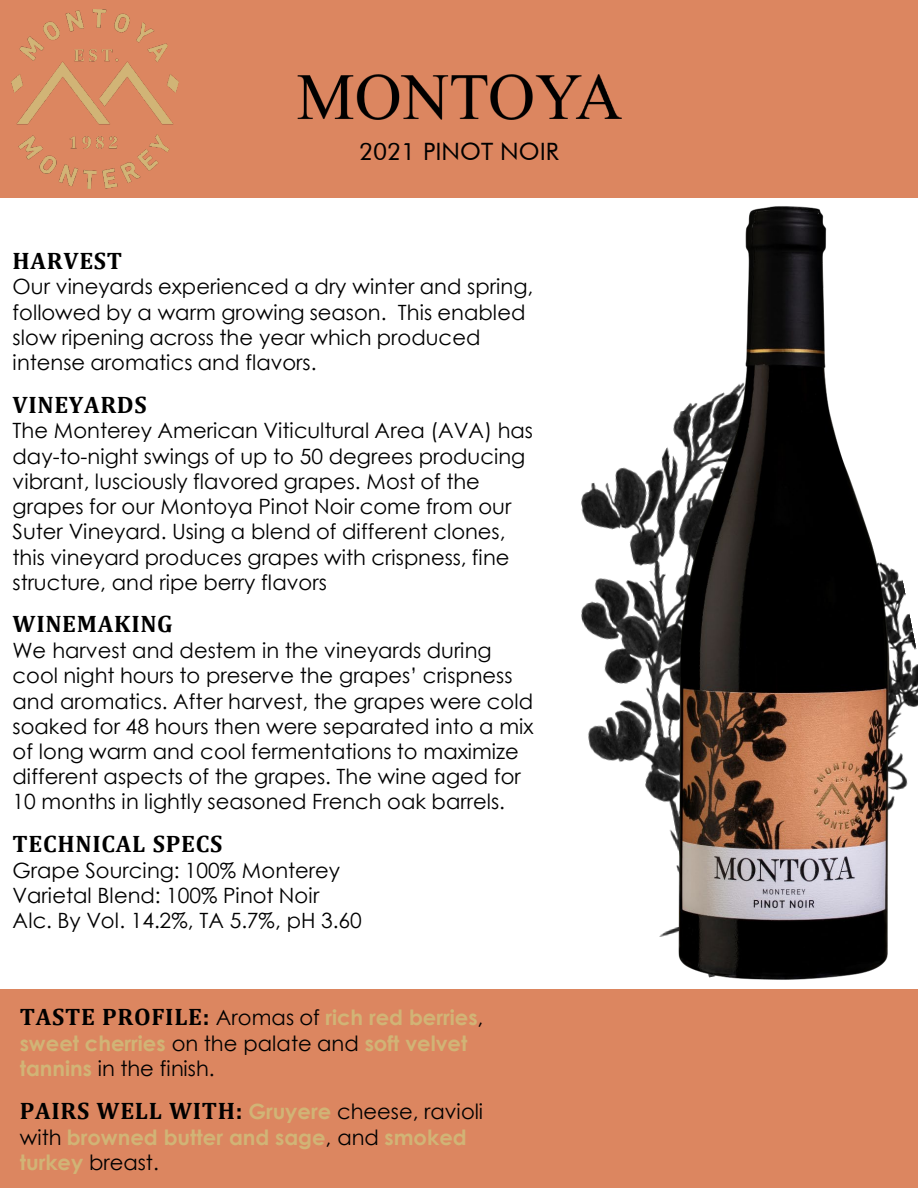
<style>
.page{position:relative;width:918px;height:1188px;background:#fff}
.page>*{position:absolute;margin:0;border:0;box-sizing:border-box;transform-origin:0 0}
.t1{font:700 24px "Cambria";letter-spacing:.03em;color:#000}
.t2{font:24px "Futura BT";color:#000}
.t3{font:21px/25.2px "Century Gothic";color:#000}
.t4{font:700 21px/25.5px "Century Gothic";color:#d1b476}
.s1{font-family:"Cambria";font-size:24px;color:#000}
.s2{font-weight:400;color:#000}
.s3{font-family:"Century Gothic";font-size:21px;color:#d1b476}
.s4{font-family:"Century Gothic";font-weight:400;font-size:21px}
</style>
<div class="page">
<img style="left:427px;top:467px;width:217px;height:523px">
<div style="left:0;top:990px;width:918px;height:198px;background:#dc8660"></div>
<div style="left:0;top:0;width:918px;height:197px;background:#dc8660"></div>
<img style="left:297px;top:74px;width:325px;height:46px">
<img style="left:644px;top:206px;width:274px;height:784px">
<img style="left:11px;top:10px;width:167px;height:178px">
<p class="t2" style="left:359px;top:137px;width:201px">2021 PINOT NOIR</p>
<p class="t1" style="left:13px;top:243px;width:111px">HARVEST</p>
<p class="t3" style="left:13px;top:274px;width:522px">Our vineyards experienced a dry winter and spring, followed by a warm growing season. This enabled slow ripening across the year which produced intense aromatics and flavors.</p>
<p class="t1" style="left:13px;top:387px;width:136px">VINEYARDS</p>
<p class="t3" style="left:13px;top:418px;width:522px">The Monterey American Viticultural Area (AVA) has day-to-night swings of up to 50 degrees producing vibrant, lusciously flavored grapes. Most of the grapes for our Montoya Pinot Noir come from our Suter Vineyard. Using a blend of different clones, this vineyard produces grapes with crispness, fine structure, and ripe berry flavors</p>
<p class="t1" style="left:13px;top:607px;width:162px">WINEMAKING</p>
<p class="t3" style="left:13px;top:638px;width:523px">We harvest and destem in the vineyards during cool night hours to preserve the grapes’ crispness and aromatics. After harvest, the grapes were cold soaked for 48 hours then were separated into a mix of long warm and cool fermentations to maximize different aspects of the grapes. The wine aged for 10 months in lightly seasoned French oak barrels.</p>
<p class="t1" style="left:13px;top:827px;width:211px">TECHNICAL SPECS</p>
<p class="t3" style="left:13px;top:857px;width:329px">Grape Sourcing: 100% Monterey</p>
<p class="t3" style="left:13px;top:882px;width:308px">Varietal Blend: 100% Pinot Noir</p>
<p class="t3" style="left:13px;top:908px;width:351px">Alc. By Vol. 14.2%, TA 5.7%, pH 3.60</p>
<p class="t4" style="left:20px;top:1004px;width:465px"><span class="s1">TASTE PROFILE:</span> <span class="s2">Aromas of</span> rich red berries<span class="s2">, </span>sweet cherries <span class="s2">on the palate and</span> soft velvet tannins <span class="s2">in the finish.</span></p>
<p class="t1" style="left:20px;top:1093px;width:465px">PAIRS WELL WITH: <span class="s3">Gruyere</span> <span class="s4">cheese, ravioli</span></p>
<p class="t4" style="left:20px;top:1123px;width:448px"><span class="s2">with</span> browned butter and sage<span class="s2">, and</span> smoked turkey <span class="s2">breast.</span></p>
</div>
